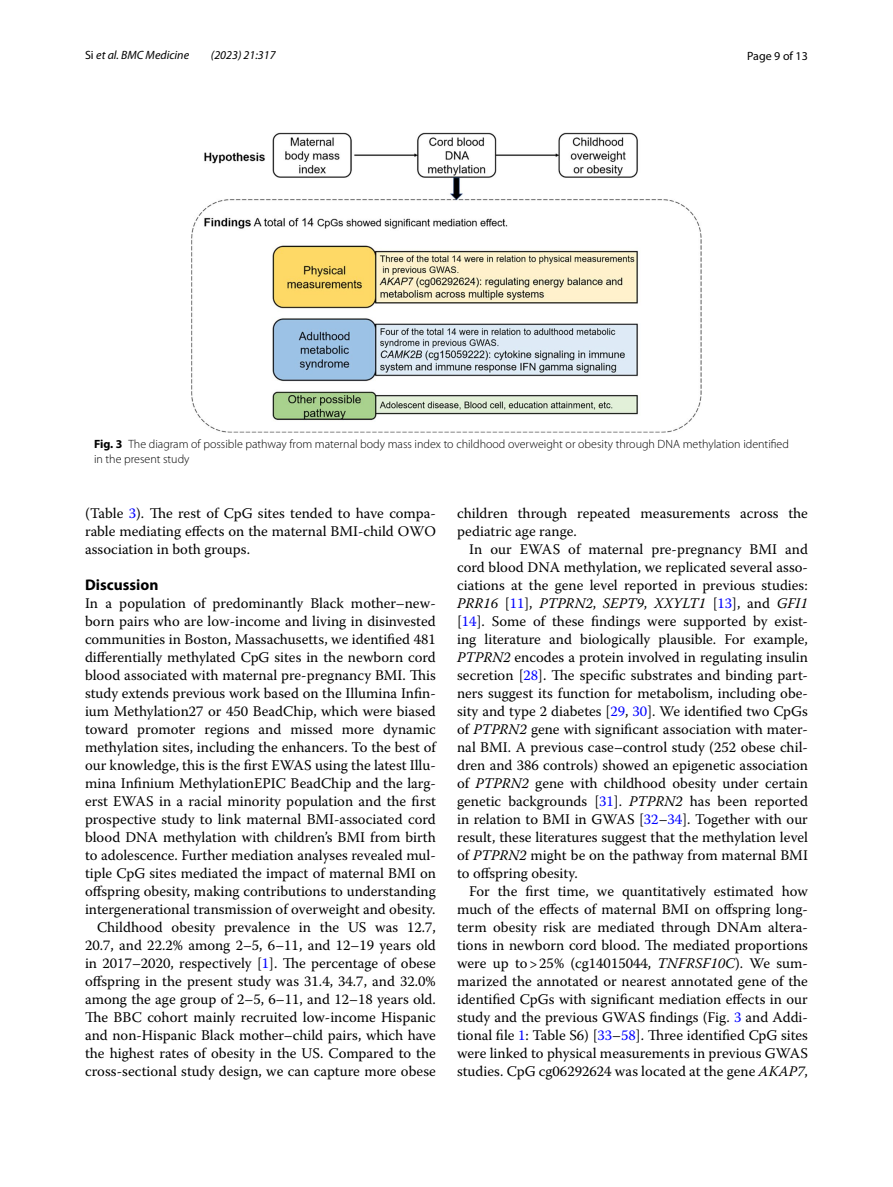
<style>
.page{position:relative;width:893px;height:1187px;background:#fff}
.page>*{position:absolute;margin:0;border:0;box-sizing:border-box;transform-origin:0 0}
.t1{font:700 15.45px "Myriad Pro";color:#000}
.t2{font:14.7px/18px "Warnock Pro";color:#000;text-align:justify}
.t3{font:300 12px/15px "Myriad Pro";color:#000}
.t4{font:italic 12px "Myriad Pro";color:#000}
.t5{font:12px "Myriad Pro";color:#000}
.s1{font-style:normal}
.s2{font-weight:700}
.s3{color:#00f}
.s4{font-style:italic}
</style>
<div class="page">
<img style="left:191px;top:133px;width:511px;height:299px">
<p class="t4" style="left:85px;top:48px;width:106px"><span class="s1">Si</span> et al. BMC Medicine</p>
<p class="t4" style="left:211px;top:48px;width:66px">(2023) 21:317</p>
<p class="t5" style="left:747px;top:48px;width:62px">Page 9 of 13</p>
<p class="t3" style="left:94px;top:436px;width:696px"><span class="s2">Fig. 3</span> The diagram of possible pathway from maternal body mass index to childhood overweight or obesity through DNA methylation identified in the present study</p>
<p class="t2" style="left:85px;top:503px;width:352px">(Table <span class="s3">3</span>). The rest of CpG sites tended to have compa&shy;rable mediating effects on the maternal BMI-child OWO association in both groups.</p>
<p class="t1" style="left:85px;top:574px;width:75px">Discussion</p>
<p class="t2" style="left:85px;top:593px;width:352px;text-align:right">In a population of predominantly Black mother–new&shy;born pairs who are low-income and living in disinvested communities in Boston, Massachusetts, we identified 481 differentially methylated CpG sites in the newborn cord blood associated with maternal pre-pregnancy BMI. This study extends previous work based on the Illumina Infin&shy;ium Methylation27 or 450 BeadChip, which were biased toward promoter regions and missed more dynamic methylation sites, including the enhancers. To the best of our knowledge, this is the first EWAS using the latest Illu&shy;mina Infinium MethylationEPIC BeadChip and the larg&shy;erst EWAS in a racial minority population and the first prospective study to link maternal BMI-associated cord blood DNA methylation with children’s BMI from birth to adolescence. Further mediation analyses revealed mul&shy;tiple CpG sites mediated the impact of maternal BMI on offspring obesity, making contributions to understanding intergenerational transmission of overweight and obesity.<br>Childhood obesity prevalence in the US was 12.7, 20.7, and 22.2% among 2–5, 6–11, and 12–19 years old in 2017–2020, respectively [<span class="s3">1</span>]. The percentage of obese offspring in the present study was 31.4, 34.7, and 32.0% among the age group of 2–5, 6–11, and 12–18 years old.<br>The BBC cohort mainly recruited low-income Hispanic and non-Hispanic Black mother–child pairs, which have the highest rates of obesity in the US. Compared to the cross-sectional study design, we can capture more obese</p>
<p class="t2" style="left:457px;top:503px;width:352px">children through repeated measurements across the pediatric age range.</p>
<p class="t2" style="left:457px;top:539px;width:352px;text-indent:12px">In our EWAS of maternal pre-pregnancy BMI and cord blood DNA methylation, we replicated several asso&shy;ciations at the gene level reported in previous studies:<br><span class="s4">PRR16</span> [<span class="s3">11</span>], <span class="s4">PTPRN2</span>, <span class="s4">SEPT9</span>, <span class="s4">XXYLT1</span> [<span class="s3">13</span>], and <span class="s4">GFI1 </span>[<span class="s3">14</span>]. Some of these findings were supported by exist&shy;ing literature and biologically plausible. For example, <span class="s4">PTPRN2</span> encodes a protein involved in regulating insulin secretion [<span class="s3">28</span>]. The specific substrates and binding part&shy;ners suggest its function for metabolism, including obe&shy;sity and type 2 diabetes [<span class="s3">29</span>, <span class="s3">30</span>]. We identified two CpGs of <span class="s4">PTPRN2</span> gene with significant association with mater&shy;nal BMI. A previous case–control study (252 obese chil&shy;dren and 386 controls) showed an epigenetic association of <span class="s4">PTPRN2</span> gene with childhood obesity under certain genetic backgrounds [<span class="s3">31</span>]. <span class="s4">PTPRN2</span> has been reported in relation to BMI in GWAS [<span class="s3">32</span>–<span class="s3">34</span>]. Together with our result, these literatures suggest that the methylation level of <span class="s4">PTPRN2</span> might be on the pathway from maternal BMI to offspring obesity.</p>
<p class="t2" style="left:457px;top:881px;width:352px;text-indent:12px">For the first time, we quantitatively estimated how much of the effects of maternal BMI on offspring long&shy;term obesity risk are mediated through DNAm altera&shy;tions in newborn cord blood. The mediated proportions were up to&gt;25% (cg14015044, <span class="s4">TNFRSF10C</span>). We sum&shy;marized the annotated or nearest annotated gene of the identified CpGs with significant mediation effects in our study and the previous GWAS findings (Fig. <span class="s3">3</span> and Addi&shy;tional file <span class="s3">1</span>: Table S6) [<span class="s3">33</span>–<span class="s3">58</span>]. Three identified CpG sites were linked to physical measurements in previous GWAS studies. CpG cg06292624 was located at the gene <span class="s4">AKAP7</span>,</p>
</div>
